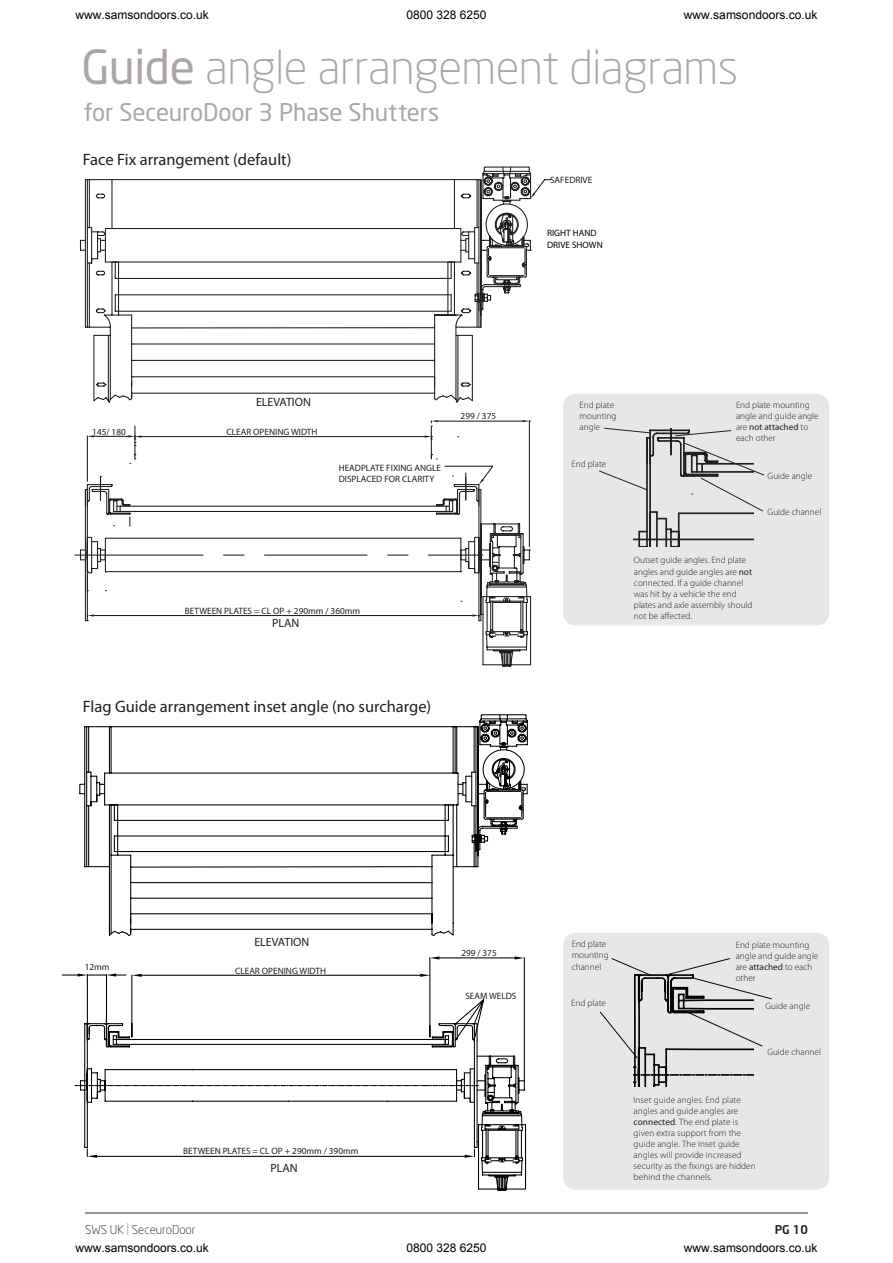
<style>
.page{position:relative;width:893px;height:1263px;background:#fff}
.page>*{position:absolute;margin:0;border:0;box-sizing:border-box;transform-origin:0 0}
.Header_1{font:300 46.5px "Neo Sans";letter-spacing:-.01em;color:#ada5a3}
.Header_2{font:24px "Neo Sans";letter-spacing:-.005em;color:#ada5a3}
._11_on_15{font:16.5px "Myriad Pro";color:#231f20}
.t1{font:12px "Arial";color:#000}
.t2{font:12px "Myriad Pro";color:#231f20}
.t3{font:300 12px "Neo Sans";color:#231f20}
.t4{font:500 12px "Neo Sans";color:#231f20}
.t5{font:300 9.3px/11.1px "Myriad Pro";color:#231f20}
.t6{font:9.3px/10.9px "Myriad Pro";color:#231f20}
.t7{font:9.3px/11.1px "Myriad Pro";color:#040503}
.t8{font:9.15px "Myriad Pro";color:#231f20}
.s1{font-weight:400}
.s2{font-family:"Myriad Pro";font-weight:400;color:#ada5a3}
</style>
<div class="page">
<svg style="left:478px;top:1164px;width:49px;height:27px"></svg>
<svg style="left:430px;top:956px;width:9px;height:3px"></svg>
<svg style="left:515px;top:956px;width:9px;height:3px"></svg>
<svg style="left:62px;top:973px;width:465px;height:191px"></svg>
<svg style="left:479px;top:714px;width:49px;height:81px"></svg>
<svg style="left:79px;top:726px;width:445px;height:210px"></svg>
<svg style="left:482px;top:166px;width:50px;height:13px"></svg>
<svg style="left:80px;top:179px;width:490px;height:222px"></svg>
<svg style="left:86px;top:179px;width:396px;height:222px"></svg>
<svg style="left:93px;top:238px;width:402px;height:163px"></svg>
<svg style="left:91px;top:326px;width:391px;height:77px"></svg>
<div style="left:563px;top:394px;width:266px;height:232px;background:#e6e7e9;border-radius:13px"></div>
<svg style="left:75px;top:420px;width:690px;height:247px"></svg>
<div style="left:563px;top:933px;width:266px;height:256px;background:#e6e7e9;border-radius:13px"></div>
<svg style="left:600px;top:958px;width:172px;height:128px"></svg>
<hr style="left:85px;top:1212px;width:723px;height:1px;background:#939598">
<p class="t1" style="left:76px;top:7px;width:135px">www.samsondoors.co.uk</p>
<p class="t1" style="left:406px;top:7px;width:82px">0800 328 6250</p>
<p class="t1" style="left:684px;top:7px;width:135px">www.samsondoors.co.uk</p>
<p class="Header_1" style="left:81px;top:47px;width:658px"><span class="s1">Guide</span> angle arrangement diagrams</p>
<p class="Header_2" style="left:83px;top:100px;width:357px">for SeceuroDoor 3 Phase Shutters</p>
<p class="_11_on_15" style="left:83px;top:151px;width:210px">Face Fix arrangement (default)</p>
<p class="t6" style="left:550px;top:175px;width:44px">SAFEDRIVE</p>
<p class="t7" style="left:547px;top:228px;width:57px">RIGHT HAND<br>DRIVE SHOWN</p>
<p class="t6" style="left:92px;top:426px;width:35px">145/ 180</p>
<p class="t2" style="left:256px;top:395px;width:57px">ELEVATION</p>
<p class="t6" style="left:226px;top:426px;width:93px">CLEAR OPENING WIDTH</p>
<p class="t6" style="left:339px;top:462px;width:104px">HEADPLATE FIXING ANGLE<br>DISPLACED FOR CLARITY</p>
<p class="t6" style="left:461px;top:411px;width:37px">299 / 375</p>
<p class="t6" style="left:185px;top:605px;width:177px">BETWEEN PLATES = CL OP + 290mm / 360mm</p>
<p class="t2" style="left:272px;top:616px;width:29px">PLAN</p>
<p class="_11_on_15" style="left:83px;top:698px;width:350px">Flag Guide arrangement inset angle (no surcharge)</p>
<p class="t5" style="left:579px;top:399px;width:39px">End plate mounting angle</p>
<p class="t5" style="left:736px;top:400px;width:84px">End plate mounting angle and guide angle are <span class="s1">not attached</span> to each other</p>
<p class="t5" style="left:572px;top:459px;width:36px">End plate</p>
<p class="t5" style="left:768px;top:471px;width:46px">Guide angle</p>
<p class="t5" style="left:768px;top:507px;width:55px">Guide channel</p>
<p class="t5" style="left:634px;top:555px;width:120px">Outset guide angles. End plate angles and guide angles are <span class="s1">not </span>connected. If a guide channel was hit by a vehicle the end plates and axle assembly should not be affected.</p>
<p class="t8" style="left:85px;top:962px;width:26px">12mm</p>
<p class="t2" style="left:254px;top:936px;width:56px">ELEVATION</p>
<p class="t8" style="left:235px;top:966px;width:92px">CLEAR OPENING WIDTH</p>
<p class="t8" style="left:183px;top:1146px;width:177px">BETWEEN PLATES = CL OP + 290mm / 390mm</p>
<p class="t2" style="left:271px;top:1161px;width:29px">PLAN</p>
<p class="t8" style="left:461px;top:948px;width:37px">299 / 375</p>
<p class="t8" style="left:465px;top:991px;width:53px">SEAM WELDS</p>
<p class="t5" style="left:572px;top:939px;width:39px">End plate mounting channel</p>
<p class="t5" style="left:736px;top:939px;width:84px">End plate mounting angle and guide angle are <span class="s1">attached</span> to each other</p>
<p class="t5" style="left:571px;top:998px;width:36px">End plate</p>
<p class="t5" style="left:765px;top:1001px;width:46px">Guide angle</p>
<p class="t5" style="left:767px;top:1046px;width:55px">Guide channel</p>
<p class="t5" style="left:634px;top:1094px;width:124px">Inset guide angles. End plate angles and guide angles are <span class="s1">connected</span>. The end plate is given extra support from the guide angle. The inset guide angles will provide increased security as the fixings are hidden behind the channels.</p>
<p class="t3" style="left:85px;top:1224px;width:112px">SWS UK <span class="s2">|</span> SeceuroDoor</p>
<p class="t4" style="left:775px;top:1224px;width:35px">PG 10</p>
<p class="t1" style="left:76px;top:1240px;width:135px">www.samsondoors.co.uk</p>
<p class="t1" style="left:406px;top:1240px;width:82px">0800 328 6250</p>
<p class="t1" style="left:684px;top:1240px;width:135px">www.samsondoors.co.uk</p>
</div>
